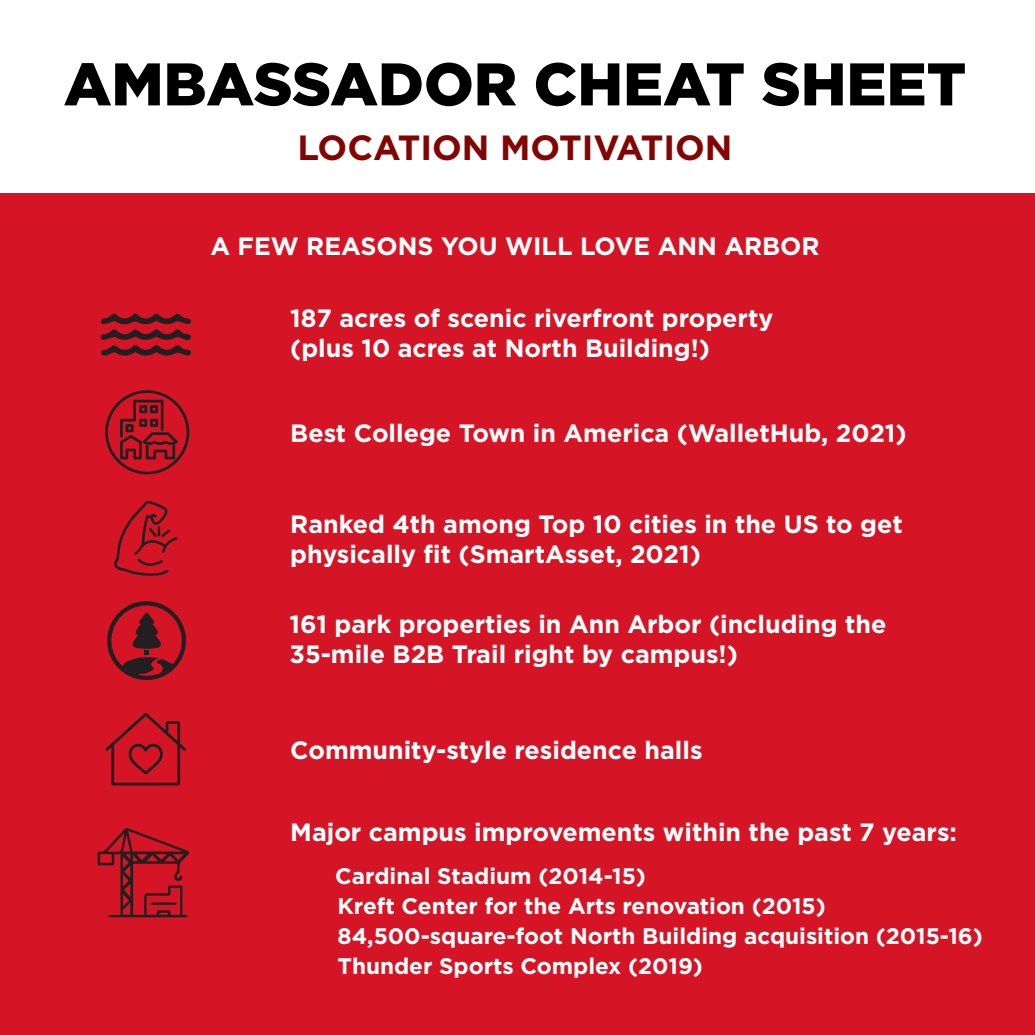
<style>
.page{position:relative;width:1035px;height:1035px;background:#fff}
.page>*{position:absolute;margin:0;border:0;box-sizing:border-box;transform-origin:0 0}
.t1{font:900 60px "Gotham";color:#000}
.t2{font:700 35px "Gotham";color:#820503}
.t3{font:700 25px "Gotham";color:#fff}
.t4{font:700 22.5px "Gotham";color:#fff}
</style>
<div class="page">
<div style="left:0;top:193px;width:1035px;height:842px;background:#d51525"></div>
<svg style="left:101px;top:313px;width:90px;height:43px"></svg>
<svg style="left:97px;top:828px;width:92px;height:89px"></svg>
<svg style="left:105px;top:390px;width:84px;height:84px"></svg>
<svg style="left:114px;top:500px;width:64px;height:76px"></svg>
<svg style="left:105px;top:713px;width:81px;height:73px"></svg>
<svg style="left:107px;top:601px;width:79px;height:79px"></svg>
<p class="t1" style="left:64px;top:43px;width:904px">AMBASSADOR CHEAT SHEET</p>
<p class="t2" style="left:297px;top:125px;width:437px">LOCATION MOTIVATION</p>
<p class="t3" style="left:210px;top:229px;width:611px">A FEW REASONS YOU WILL LOVE ANN ARBOR</p>
<p class="t3" style="left:290px;top:302px;width:485px">187 acres of scenic riverfront property</p>
<p class="t3" style="left:290px;top:332px;width:421px">(plus 10 acres at North Building!)</p>
<p class="t3" style="left:290px;top:417px;width:618px">Best College Town in America (WalletHub, 2021)</p>
<p class="t3" style="left:290px;top:508px;width:614px">Ranked 4th among Top 10 cities in the US to get</p>
<p class="t3" style="left:290px;top:538px;width:412px">physically fit (SmartAsset, 2021)</p>
<p class="t3" style="left:290px;top:608px;width:598px">161 park properties in Ann Arbor (including the</p>
<p class="t3" style="left:290px;top:638px;width:450px">35-mile B2B Trail right by campus!)</p>
<p class="t3" style="left:290px;top:734px;width:414px">Community-style residence halls</p>
<p class="t3" style="left:290px;top:816px;width:668px">Major campus improvements within the past 7 years:</p>
<p class="t4" style="left:335px;top:861px;width:312px">Cardinal Stadium (2014-15)</p>
<p class="t4" style="left:338px;top:891px;width:490px">Kreft Center for the Arts renovation (2015)</p>
<p class="t4" style="left:338px;top:921px;width:647px">84,500-square-foot North Building acquisition (2015-16)</p>
<p class="t4" style="left:338px;top:951px;width:367px">Thunder Sports Complex (2019)</p>
</div>
